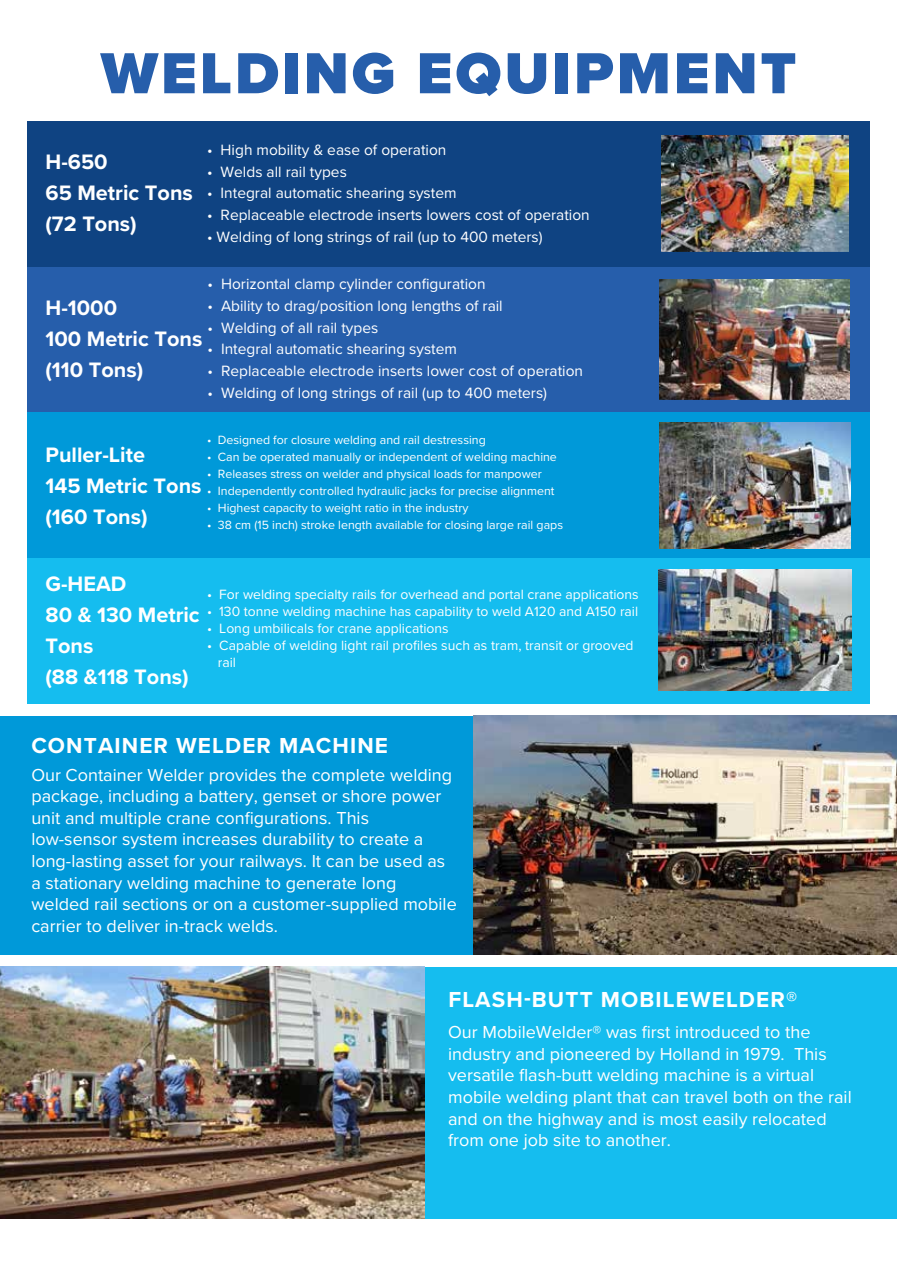
<style>
.page{position:relative;width:897px;height:1262px;background:#fff}
.page>*{position:absolute;margin:0;border:0;box-sizing:border-box;transform-origin:0 0}
.t1{font:900 60px "Proxima Nova";letter-spacing:.05em;color:#265eab}
.t2{font:700 22.5px "Proxima Nova";letter-spacing:.05em;color:#fff}
.t3{font:700 21.6px/30.9px "Proxima Nova";color:#fff}
.t4{font:18px/21.6px "Proxima Nova";color:#fff}
.t5{font:15.45px "Proxima Nova";color:#fff}
.t6{font:13.95px/17px "Proxima Nova";color:#fff}
.t7{font:12.45px "Proxima Nova";color:#fff}
</style>
<div class="page">
<div style="left:27px;top:121px;width:842px;height:146px;background:#0f4382"></div>
<div style="left:27px;top:267px;width:842px;height:145px;background:#265eab"></div>
<div style="left:27px;top:412px;width:842px;height:146px;background:#0099d9"></div>
<div style="left:27px;top:558px;width:842px;height:146px;background:#15bdef"></div>
<img style="left:661px;top:135px;width:187px;height:116px">
<img style="left:660px;top:279px;width:190px;height:120px">
<img style="left:659px;top:423px;width:191px;height:125px">
<img style="left:658px;top:570px;width:193px;height:120px">
<div style="left:0;top:716px;width:897px;height:238px;background:#0099d9"></div>
<div style="left:0;top:967px;width:897px;height:251px;background:#15bdef"></div>
<img style="left:0;top:967px;width:425px;height:251px">
<img style="left:473px;top:716px;width:424px;height:238px">
<h1 class="t1" style="left:101px;top:29px;width:697px">WELDING EQUIPMENT</h1>
<p class="t3" style="left:46px;top:146px;width:149px">H-650<br>65 Metric Tons (72 Tons)</p>
<p class="t5" style="left:207px;top:138px;width:241px">• High mobility &amp; ease of operation</p>
<p class="t5" style="left:207px;top:160px;width:141px">• Welds all rail types</p>
<p class="t5" style="left:207px;top:182px;width:251px">• Integral automatic shearing system</p>
<p class="t5" style="left:207px;top:203px;width:384px">• Replaceable electrode inserts lowers cost of operation</p>
<p class="t5" style="left:207px;top:225px;width:337px">• Welding of long strings of rail (up to 400 meters)</p>
<p class="t5" style="left:207px;top:273px;width:280px">• Horizontal clamp cylinder configuration</p>
<p class="t5" style="left:207px;top:294px;width:297px">• Ability to drag/position long lengths of rail</p>
<p class="t5" style="left:207px;top:316px;width:172px">• Welding of all rail types</p>
<p class="t5" style="left:207px;top:338px;width:251px">• Integral automatic shearing system</p>
<p class="t5" style="left:207px;top:359px;width:377px">• Replaceable electrode inserts lower cost of operation</p>
<p class="t5" style="left:207px;top:381px;width:341px">• Welding of long strings of rail (up to 400 meters)</p>
<p class="t3" style="left:46px;top:292px;width:158px">H-1000<br>100 Metric Tons (110 Tons)</p>
<p class="t7" style="left:207px;top:431px;width:280px">• Designed for closure welding and rail destressing</p>
<p class="t7" style="left:207px;top:448px;width:351px">• Can be operated manually or independent of welding machine</p>
<p class="t7" style="left:207px;top:465px;width:336px">• Releases stress on welder and physical loads for manpower</p>
<p class="t7" style="left:207px;top:482px;width:349px">• Independently controlled hydraulic jacks for precise alignment</p>
<p class="t7" style="left:207px;top:499px;width:263px">• Highest capacity to weight ratio in the industry</p>
<p class="t7" style="left:207px;top:516px;width:357px">• 38 cm (15 inch) stroke length available for closing large rail gaps</p>
<p class="t3" style="left:46px;top:439px;width:157px">Puller-Lite<br>145 Metric Tons (160 Tons)</p>
<p class="t3" style="left:46px;top:568px;width:156px">G-HEAD<br>80 &amp; 130 Metric<br>Tons<br>(88 &amp;118 Tons)</p>
<p class="t6" style="left:207px;top:585px;width:433px">• For welding specialty rails for overhead and portal crane applications</p>
<p class="t6" style="left:207px;top:602px;width:432px">• 130 tonne welding machine has capability to weld A120 and A150 rail</p>
<p class="t6" style="left:207px;top:619px;width:243px">• Long umbilicals for crane applications</p>
<p class="t6" style="left:218px;top:636px;width:417px;text-indent:-11px">• Capable of welding light rail profiles such as tram, transit or grooved rail</p>
<p class="t2" style="left:31px;top:728px;width:358px">CONTAINER WELDER MACHINE</p>
<p class="t4" style="left:31px;top:763px;width:427px">Our Container Welder provides the complete welding package, including a battery, genset or shore power unit and multiple crane configurations. This low-sensor system increases durability to create a long-lasting asset for your railways. It can be used as a stationary welding machine to generate long welded rail sections or on a customer-supplied mobile carrier to deliver in-track welds.</p>
<p class="t2" style="left:448px;top:982px;width:350px">FLASH-BUTT MOBILEWELDER®</p>
<p class="t4" style="left:448px;top:1020px;width:405px">Our MobileWelder® was first introduced to the industry and pioneered by Holland in 1979. This versatile flash-butt welding machine is a virtual mobile welding plant that can travel both on the rail and on the highway and is most easily relocated from one job site to another.</p>
</div>
